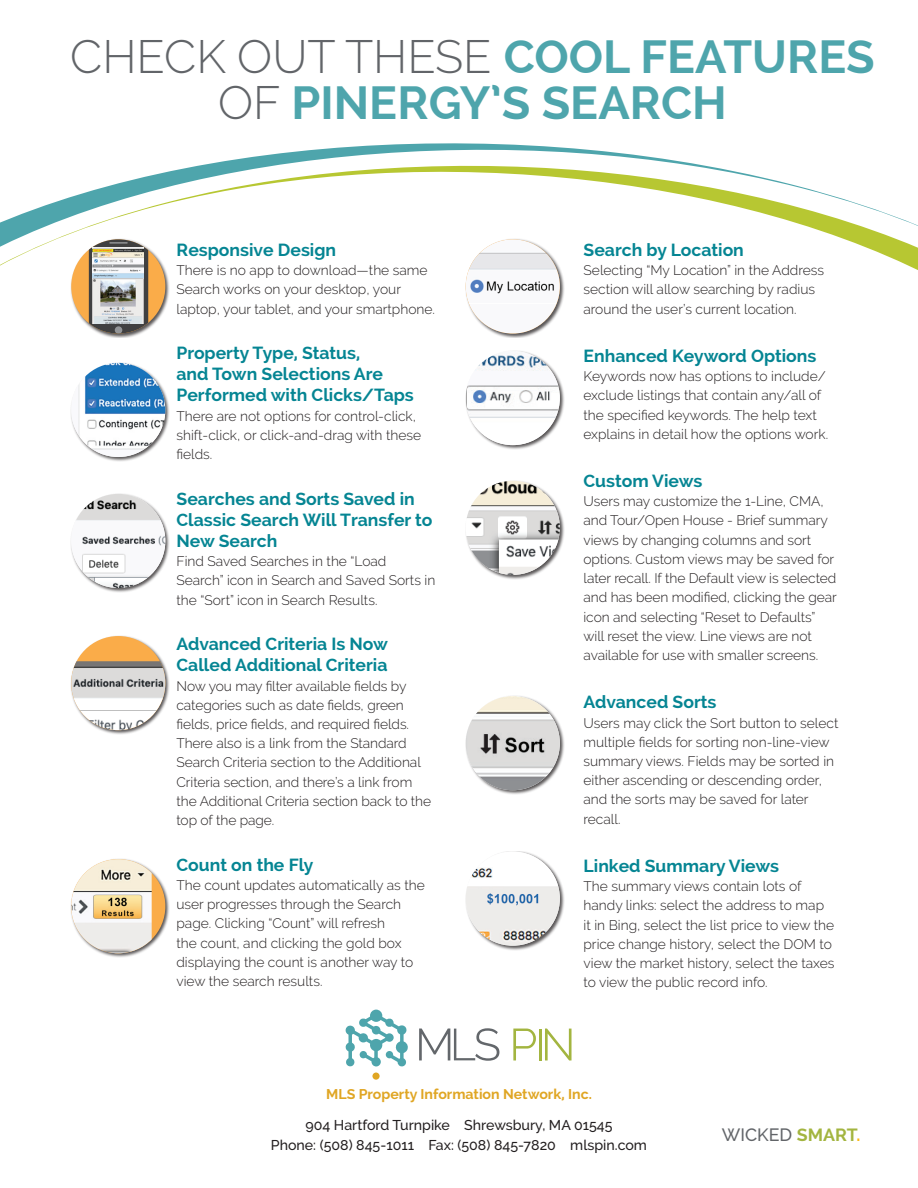
<style>
.page{position:relative;width:918px;height:1188px;background:#fff}
.page>*{position:absolute;margin:0;border:0;box-sizing:border-box;transform-origin:0 0}
.t1{font:700 46.5px/45.8px "Raleway";color:#4ea5ac;text-align:center}
.t2{font:500 17.7px "Raleway";color:#626569}
.t3{font:700 17.55px/21.1px "Raleway";color:#058593}
.t4{font:500 14.1px/20.5px "Raleway";color:#231f20;text-align:center}
.t5{font:700 14.1px "Raleway";color:#e0a624}
.t6{font:300 13.8px/19.2px "Raleway";color:#231f20}
.s1{font-weight:300;color:#626569}
.s2{font-weight:700;color:#a3b540}
.s3{font-weight:700;color:#fcb814}
</style>
<div class="page">
<svg style="left:0;top:143px;width:918px;height:127px"></svg>
<div style="left:70px;top:238px;width:100px;height:100px;background:#231f20;opacity:.75"></div>
<div style="left:71px;top:239px;width:94px;height:95px;background:#faac49;border-radius:50%"></div>
<svg style="left:89px;top:239px;width:59px;height:95px;background:#737271"></svg>
<img style="left:93px;top:247px;width:51px;height:76px">
<div style="left:465px;top:238px;width:100px;height:100px;background:#231f20;opacity:.75"></div>
<img style="left:466px;top:239px;width:94px;height:95px;border-radius:47px">
<div style="left:70px;top:362px;width:100px;height:100px;background:#231f20;opacity:.75"></div>
<img style="left:71px;top:363px;width:94px;height:94px;border-radius:47px">
<div style="left:465px;top:350px;width:100px;height:100px;background:#231f20;opacity:.75"></div>
<img style="left:466px;top:351px;width:94px;height:94px;border-radius:47px">
<div style="left:70px;top:493px;width:100px;height:100px;background:#231f20;opacity:.75"></div>
<img style="left:71px;top:494px;width:94px;height:94px;border-radius:47px">
<div style="left:465px;top:480px;width:100px;height:100px;background:#231f20;opacity:.75"></div>
<img style="left:466px;top:481px;width:94px;height:94px;border-radius:47px">
<div style="left:70px;top:635px;width:100px;height:100px;background:#231f20;opacity:.75"></div>
<div style="left:71px;top:636px;width:94px;height:94px;background:#faac49;border-radius:50%"></div>
<img style="left:71px;top:661px;width:94px;height:69px">
<div style="left:465px;top:695px;width:100px;height:100px;background:#231f20;opacity:.75"></div>
<img style="left:466px;top:696px;width:94px;height:94px;border-radius:47px">
<div style="left:70px;top:858px;width:100px;height:100px;background:#231f20;opacity:.75"></div>
<div style="left:71px;top:859px;width:94px;height:94px;background:#faac49;border-radius:50%"></div>
<img style="left:71px;top:859px;width:81px;height:94px">
<div style="left:465px;top:851px;width:100px;height:100px;background:#231f20;opacity:.75"></div>
<img style="left:466px;top:852px;width:94px;height:94px;border-radius:47px">
<div style="left:372px;top:1073px;width:8px;height:7px;background:#e0a624;border-radius:50%"></div>
<svg style="left:513px;top:1029px;width:23px;height:31px"></svg>
<hr style="left:539px;top:1029px;width:2px;height:31px;background:#a3b540">
<svg style="left:545px;top:1029px;width:27px;height:31px"></svg>
<svg style="left:345px;top:1010px;width:63px;height:57px"></svg>
<svg style="left:419px;top:1028px;width:80px;height:33px"></svg>
<h1 class="t1" style="left:70px;top:34px;width:806px"><span class="s1">CHECK OUT THESE</span> COOL FEATURES<br><span class="s1">OF</span> PINERGY’S SEARCH</h1>
<p class="t3" style="left:177px;top:239px;width:161px">Responsive Design</p>
<p class="t6" style="left:176px;top:261px;width:260px">There is no app to download—the same<br>Search works on your desktop, your laptop, your tablet, and your smartphone.</p>
<p class="t3" style="left:176px;top:343px;width:239px">Property Type, Status,<br>and Town Selections Are<br>Performed with Clicks/Taps</p>
<p class="t6" style="left:176px;top:406px;width:246px">There are not options for control-click, shift-click, or click-and-drag with these fields.</p>
<p class="t3" style="left:176px;top:488px;width:258px">Searches and Sorts Saved in<br>Classic Search Will Transfer to<br>New Search</p>
<p class="t6" style="left:176px;top:552px;width:260px">Find Saved Searches in the “Load<br>Search” icon in Search and Saved Sorts in the “Sort” icon in Search Results.</p>
<p class="t3" style="left:176px;top:634px;width:213px">Advanced Criteria Is Now<br>Called Additional Criteria</p>
<p class="t6" style="left:176px;top:676px;width:256px">Now you may filter available fields by categories such as date fields, green fields, price fields, and required fields.<br>There also is a link from the Standard Search Criteria section to the Additional Criteria section, and there’s a link from the Additional Criteria section back to the top of the page.</p>
<p class="t3" style="left:177px;top:854px;width:138px">Count on the Fly</p>
<p class="t6" style="left:176px;top:875px;width:250px">The count updates automatically as the user progresses through the Search page. Clicking “Count” will refresh<br>the count, and clicking the gold box displaying the count is another way to view the search results.</p>
<p class="t3" style="left:584px;top:239px;width:162px">Search by Location</p>
<p class="t6" style="left:584px;top:261px;width:242px">Selecting “My Location” in the Address section will allow searching by radius around the user’s current location.</p>
<p class="t3" style="left:584px;top:345px;width:234px">Enhanced Keyword Options</p>
<p class="t6" style="left:584px;top:367px;width:246px">Keywords now has options to include/ exclude listings that contain any/all of the specified keywords. The help text explains in detail how the options work.</p>
<p class="t3" style="left:584px;top:470px;width:120px">Custom Views</p>
<p class="t6" style="left:584px;top:492px;width:255px">Users may customize the 1-Line, CMA, and Tour/Open House - Brief summary views by changing columns and sort options. Custom views may be saved for later recall. If the Default view is selected and has been modified, clicking the gear icon and selecting “Reset to Defaults” will reset the view. Line views are not available for use with smaller screens.</p>
<p class="t3" style="left:584px;top:692px;width:134px">Advanced Sorts</p>
<p class="t6" style="left:584px;top:713px;width:257px">Users may click the Sort button to select multiple fields for sorting non-line-view summary views. Fields may be sorted in either ascending or descending order, and the sorts may be saved for later recall.</p>
<p class="t3" style="left:584px;top:855px;width:197px">Linked Summary Views</p>
<p class="t6" style="left:584px;top:877px;width:252px">The summary views contain lots of handy links: select the address to map it in Bing, select the list price to view the price change history, select the DOM to view the market history, select the taxes to view the public record info.</p>
<p class="t5" style="left:326px;top:1086px;width:267px">MLS Property Information Network, Inc.</p>
<p class="t4" style="left:271px;top:1114px;width:378px">904 Hartford Turnpike Shrewsbury, MA 01545<br>Phone: (508) 845-1011 Fax: (508) 845-7820 mlspin.com</p>
<p class="t2" style="left:722px;top:1125px;width:140px">WICKED <span class="s2">SMART</span><span class="s3">.</span></p>
</div>
